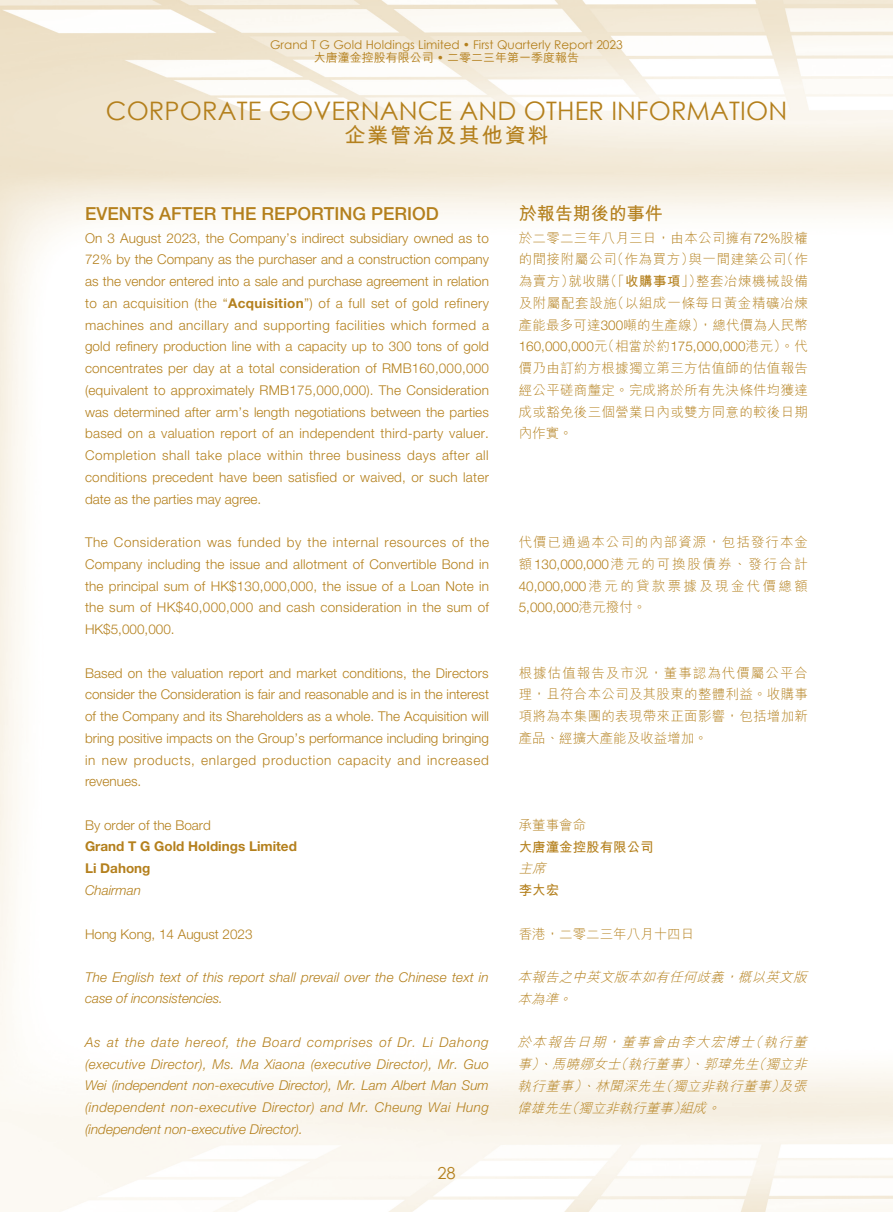
<style>
.page{position:relative;width:893px;height:1212px;background:#fff}
.page>*{position:absolute;margin:0;border:0;box-sizing:border-box;transform-origin:0 0}
.t1{font:25.5px "Century Gothic";letter-spacing:.005em;color:#b4801d}
.t2{font:700 21px "M Hei HK";letter-spacing:.09em;color:#b4801d}
.t3{font:500 18px "Helvetica Neue LT Std";color:#b4801d}
.t4{font:700 18px "M Hei HK";color:#b4801d}
.t5{font:16.5px "Century Gothic";color:#b4801d}
.t6{font:300 13.5px/21.8px "Helvetica Neue LT Std";letter-spacing:.02em;color:#b4801d;text-align:justify}
.t7{font:italic 300 13.5px/21.8px "Helvetica Neue LT Std";letter-spacing:.01em;color:#b4801d}
.t8{font:300 13.5px/21.8px "M Hei HK";letter-spacing:.02em;color:#b4801d;text-align:justify}
.t9{font:italic 300 13.5px/21.8px "M Hei HK";color:#b4801d}
.t10{font:300 13.5px "Helvetica Neue LT Std";color:#b4801d}
.t11{font:700 13.5px/21.8px "Helvetica Neue LT Std";color:#b4801d}
.t12{font:700 13.5px "M Hei HK";color:#b4801d}
.t13{font:300 13.5px "M Hei HK";color:#b4801d}
.t14{font:12px "Century Gothic";color:#b4801d}
.t15{font:500 12px "M Hei HK";color:#b4801d}
.s1{font-family:"Century Gothic";font-weight:400}
.s2{font-weight:700}
.s3{font-family:"Helvetica Neue LT Std"}
.s4{font-family:"M Hei HK"}
</style>
<div class="page">
<p class="t14" style="left:270px;top:36px;width:354px">Grand T G Gold Holdings Limited • First Quarterly Report 2023</p>
<p class="t15" style="left:314px;top:49px;width:267px">大唐潼金控股有限公司 <span class="s1">•</span> 二零二三年第一季度報告</p>
<h1 class="t1" style="left:106px;top:93px;width:683px">CORPORATE GOVERNANCE AND OTHER INFORMATION</h1>
<h2 class="t2" style="left:344px;top:120px;width:206px">企業管治及其他資料</h2>
<h3 class="t3" style="left:85px;top:203px;width:355px">EVENTS AFTER THE REPORTING PERIOD</h3>
<p class="t6" style="left:85px;top:227px;width:405px">On 3 August 2023, the Company’s indirect subsidiary owned as to 72% by the Company as the purchaser and a construction company as the vendor entered into a sale and purchase agreement in relation to an acquisition (the “<span class="s2">Acquisition</span>”) of a full set of gold refinery machines and ancillary and supporting facilities which formed a gold refinery production line with a capacity up to 300 tons of gold concentrates per day at a total consideration of RMB160,000,000 (equivalent to approximately RMB175,000,000). The Consideration was determined after arm’s length negotiations between the parties based on a valuation report of an independent third-party valuer.<br>Completion shall take place within three business days after all conditions precedent have been satisfied or waived, or such later date as the parties may agree.</p>
<p class="t6" style="left:85px;top:531px;width:406px">The Consideration was funded by the internal resources of the Company including the issue and allotment of Convertible Bond in the principal sum of HK$130,000,000, the issue of a Loan Note in the sum of HK$40,000,000 and cash consideration in the sum of HK$5,000,000.</p>
<p class="t6" style="left:85px;top:662px;width:405px">Based on the valuation report and market conditions, the Directors consider the Consideration is fair and reasonable and is in the interest of the Company and its Shareholders as a whole. The Acquisition will bring positive impacts on the Group’s performance including bringing in new products, enlarged production capacity and increased revenues.</p>
<p class="t10" style="left:85px;top:817px;width:127px">By order of the Board</p>
<p class="t11" style="left:85px;top:835px;width:213px">Grand T G Gold Holdings Limited<br>Li Dahong</p>
<p class="t7" style="left:85px;top:879px;width:58px">Chairman</p>
<p class="t10" style="left:85px;top:925px;width:169px">Hong Kong, 14 August 2023</p>
<p class="t7" style="left:85px;top:966px;width:405px">The English text of this report shall prevail over the Chinese text in case of inconsistencies.</p>
<p class="t7" style="left:85px;top:1031px;width:406px;text-align:justify">As at the date hereof, the Board comprises of Dr. Li Dahong (executive Director), Ms. Ma Xiaona (executive Director), Mr. Guo Wei (independent non-executive Director), Mr. Lam Albert Man Sum (independent non-executive Director) and Mr. Cheung Wai Hung (independent non-executive Director).</p>
<p class="t5" style="left:437px;top:1162px;width:20px">28</p>
<h3 class="t4" style="left:519px;top:200px;width:145px">於報告期後的事件</h3>
<p class="t8" style="left:519px;top:226px;width:291px">於二零二三年八月三日，由本公司擁有<span class="s3">72%</span>股權的間接附屬公司（作為買方）與一間建築公司（作為賣方）就收購（「<span class="s2">收購事項</span>」）整套冶煉機械設備及附屬配套設施（以組成一條每日黃金精礦冶煉產能最多可達<span class="s3">300</span>噸的生產線），總代價為人民幣</p>
<p class="t10" style="left:519px;top:338px;width:291px">160,000,000<span class="s4">元（相當於約</span>175,000,000<span class="s4">港元）。代</span></p>
<p class="t8" style="left:519px;top:357px;width:291px">價乃由訂約方根據獨立第三方估值師的估值報告經公平磋商釐定。完成將於所有先決條件均獲達成或豁免後三個營業日內或雙方同意的較後日期內作實。</p>
<p class="t8" style="left:519px;top:531px;width:291px">代價已通過本公司的內部資源，包括發行本金額<span class="s3">130,000,000</span>港元的可換股債券、發行合計<span class="s3">40,000,000</span>港元的貸款票據及現金代價總額</p>
<p class="t6" style="left:519px;top:596px;width:129px">5,000,000<span class="s4">港元撥付。</span></p>
<p class="t8" style="left:519px;top:661px;width:291px">根據估值報告及市況，董事認為代價屬公平合理，且符合本公司及其股東的整體利益。收購事項將為本集團的表現帶來正面影響，包括增加新產品、經擴大產能及收益增加。</p>
<p class="t8" style="left:519px;top:814px;width:69px">承董事會命</p>
<p class="t12" style="left:519px;top:837px;width:136px">大唐潼金控股有限公司</p>
<p class="t9" style="left:519px;top:857px;width:32px">主席</p>
<p class="t12" style="left:519px;top:880px;width:42px">李大宏</p>
<p class="t13" style="left:519px;top:927px;width:177px">香港，二零二三年八月十四日</p>
<p class="t9" style="left:517px;top:966px;width:294px">本報告之中英文版本如有任何歧義，概以英文版本為準。</p>
<p class="t9" style="left:517px;top:1031px;width:294px;text-align:justify">於本報告日期，董事會由李大宏博士（執行董事）、馬曉娜女士（執行董事）、郭瑋先生（獨立非執行董事）、林聞深先生（獨立非執行董事）及張偉雄先生（獨立非執行董事）組成。</p>
</div>
